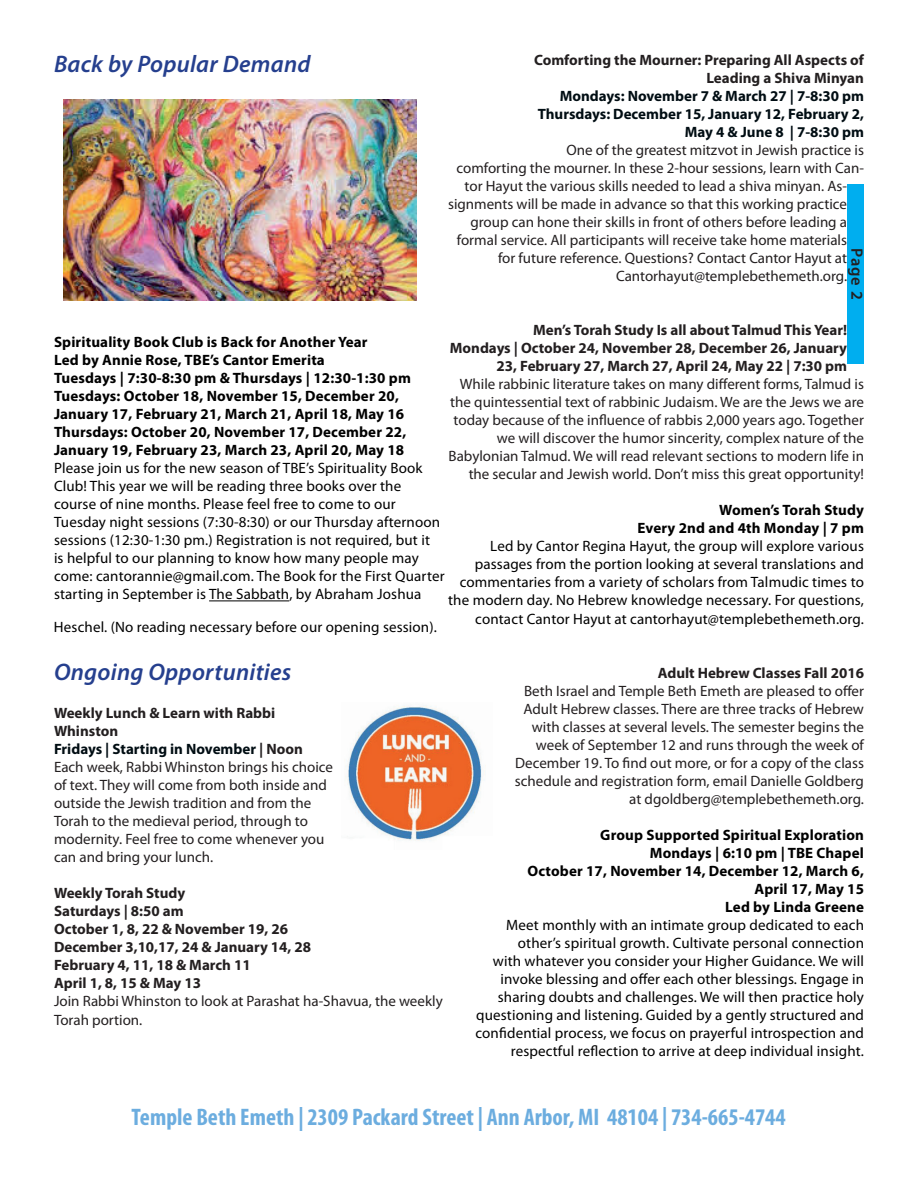
<style>
.page{position:relative;width:918px;height:1188px;background:#fff}
.page>*{position:absolute;margin:0;border:0;box-sizing:border-box;transform-origin:0 0}
.t1{font:700 condensed 24px "Myriad Pro";color:#6caddf}
.t2{font:italic 600 24px "Myriad Pro";letter-spacing:.01em;color:#253f8e}
.t3{font:600 16.5px "Myriad Pro";color:#231f20}
.t4{font:15px/18px "Myriad Pro";color:#231f20}
.t5{font:15px/18px "Myriad Pro";letter-spacing:.01em;color:#000;text-align:right}
.t6{font:700 15px/18px "Myriad Pro";letter-spacing:.01em;color:#000;text-align:right}
.t7{font:700 15px/18px "Myriad Pro";color:#231f20;text-align:right}
.t8{font:700 15px/18px "Myriad Pro";color:#000d13;text-align:right}
.s1{font-weight:700}
.s2{font-weight:700;color:#000d13}
</style>
<div class="page">
<div style="left:847px;top:184px;width:17px;height:180px;background:#00aeef"></div>
<hr style="left:209px;top:601px;width:80px;height:1px;background:#000">
<img style="left:64px;top:99px;width:353px;height:202px">
<img style="left:345px;top:705px;width:141px;height:136px">
<h1 class="t2" style="left:54px;top:49px;width:258px">Back by Popular Demand</h1>
<p class="t7" style="left:534px;top:51px;width:331px">Comforting the Mourner: Preparing All Aspects of<br>Leading a Shiva Minyan</p>
<p class="t8" style="left:538px;top:87px;width:328px">Mondays: November 7 &amp; March 27 | 7-8:30 pm<br>Thursdays: December 15, January 12, February 2,<br>May 4 &amp; June 8 | 7-8:30 pm</p>
<p class="t4" style="left:567px;top:141px;width:299px">One of the greatest mitzvot in Jewish practice is</p>
<p class="t4" style="left:456px;top:159px;width:409px">comforting the mourner. In these 2-hour sessions, learn with Can-</p>
<p class="t4" style="left:465px;top:177px;width:384px">tor Hayut the various skills needed to lead a shiva minyan. As-</p>
<p class="t4" style="left:448px;top:195px;width:400px">signments will be made in advance so that this working practice</p>
<p class="t4" style="left:471px;top:213px;width:378px">group can hone their skills in front of others before leading a</p>
<p class="t4" style="left:457px;top:231px;width:392px">formal service. All participants will receive take home materials</p>
<p class="t4" style="left:498px;top:249px;width:351px">for future reference. Questions? Contact Cantor Hayut at</p>
<p class="t4" style="left:616px;top:267px;width:232px">Cantorhayut@templebethemeth.org.</p>
<p class="t3" style="left:868px;top:248px;width:53px;rotate:90deg">Page 2</p>
<p class="t7" style="left:450px;top:321px;width:399px">Men’s Torah Study Is all about Talmud This Year!<br>Mondays | October 24, November 28, December 26, January<br>23, February 27, March 27, April 24, May 22 | 7:30 pm</p>
<p class="t4" style="left:449px;top:375px;width:417px;text-align:right">While rabbinic literature takes on many different forms, Talmud is the quintessential text of rabbinic Judaism. We are the Jews we are today because of the influence of rabbis 2,000 years ago. Together we will discover the humor sincerity, complex nature of the Babylonian Talmud. We will read relevant sections to modern life in the secular and Jewish world. Don’t miss this great opportunity!</p>
<p class="t6" style="left:638px;top:501px;width:228px">Women’s Torah Study<br>Every 2nd and 4th Monday | 7 pm</p>
<p class="t5" style="left:448px;top:537px;width:417px">Led by Cantor Regina Hayut, the group will explore various passages from the portion looking at several translations and commentaries from a variety of scholars from Talmudic times to the modern day. No Hebrew knowledge necessary. For questions, contact Cantor Hayut at cantorhayut@templebethemeth.org.</p>
<p class="t6" style="left:54px;top:333px;width:359px;text-align:left">Spirituality Book Club is Back for Another Year<br>Led by Annie Rose, TBE’s Cantor Emerita<br>Tuesdays | 7:30-8:30 pm &amp; Thursdays | 12:30-1:30 pm Tuesdays: October 18, November 15, December 20, January 17, February 21, March 21, April 18, May 16<br>Thursdays: October 20, November 17, December 22, January 19, February 23, March 23, April 20, May 18</p>
<p class="t5" style="left:54px;top:459px;width:392px;text-align:left">Please join us for the new season of TBE’s Spirituality Book Club! This year we will be reading three books over the course of nine months. Please feel free to come to our Tuesday night sessions (7:30-8:30) or our Thursday afternoon sessions (12:30-1:30 pm.) Registration is not required, but it<br>is helpful to our planning to know how many people may come: cantorannie@gmail.com. The Book for the First Quarter starting in September is The Sabbath, by Abraham Joshua</p>
<p class="t5" style="left:54px;top:618px;width:384px">Heschel. (No reading necessary before our opening session).</p>
<h1 class="t2" style="left:54px;top:657px;width:239px">Ongoing Opportunities</h1>
<p class="t4" style="left:54px;top:704px;width:281px"><span class="s1">Weekly Lunch &amp; Learn with Rabbi Whinston<br></span><span class="s2">Fridays | Starting in November</span> <span class="s1">| Noon </span>Each week, Rabbi Whinston brings his choice of text. They will come from both inside and outside the Jewish tradition and from the Torah to the medieval period, through to modernity. Feel free to come whenever you can and bring your lunch.</p>
<p class="t7" style="left:54px;top:884px;width:259px;text-align:left">Weekly Torah Study<br>Saturdays | 8:50 am<br>October 1, 8, 22 &amp; November 19, 26<br>December 3,10,17, 24 &amp; January 14, 28<br>February 4, 11, 18 &amp; March 11<br>April 1, 8, 15 &amp; May 13</p>
<p class="t4" style="left:54px;top:992px;width:390px;line-height:18.8px">Join Rabbi Whinston to look at Parashat ha-Shavua, the weekly<br>Torah portion.</p>
<p class="t7" style="left:658px;top:663px;width:208px">Adult Hebrew Classes Fall 2016</p>
<p class="t4" style="left:515px;top:682px;width:351px;text-align:right">Beth Israel and Temple Beth Emeth are pleased to offer Adult Hebrew classes. There are three tracks of Hebrew with classes at several levels. The semester begins the week of September 12 and runs through the week of December 19. To find out more, or for a copy of the class schedule and registration form, email Danielle Goldberg at dgoldberg@templebethemeth.org.</p>
<p class="t6" style="left:527px;top:825px;width:338px">Group Supported Spiritual Exploration<br>Mondays | 6:10 pm | TBE Chapel<br>October 17, November 14, December 12, March 6,<br>April 17, May 15<br>Led by Linda Greene</p>
<p class="t5" style="left:475px;top:916px;width:390px">Meet monthly with an intimate group dedicated to each other’s spiritual growth. Cultivate personal connection<br>with whatever you consider your Higher Guidance. We will invoke blessing and offer each other blessings. Engage in sharing doubts and challenges. We will then practice holy questioning and listening. Guided by a gently structured and confidential process, we focus on prayerful introspection and respectful reflection to arrive at deep individual insight.</p>
<h1 class="t1" style="left:132px;top:1102px;width:656px">Temple Beth Emeth | 2309 Packard Street | Ann Arbor, MI 48104 | 734-665-4744</h1>
</div>
